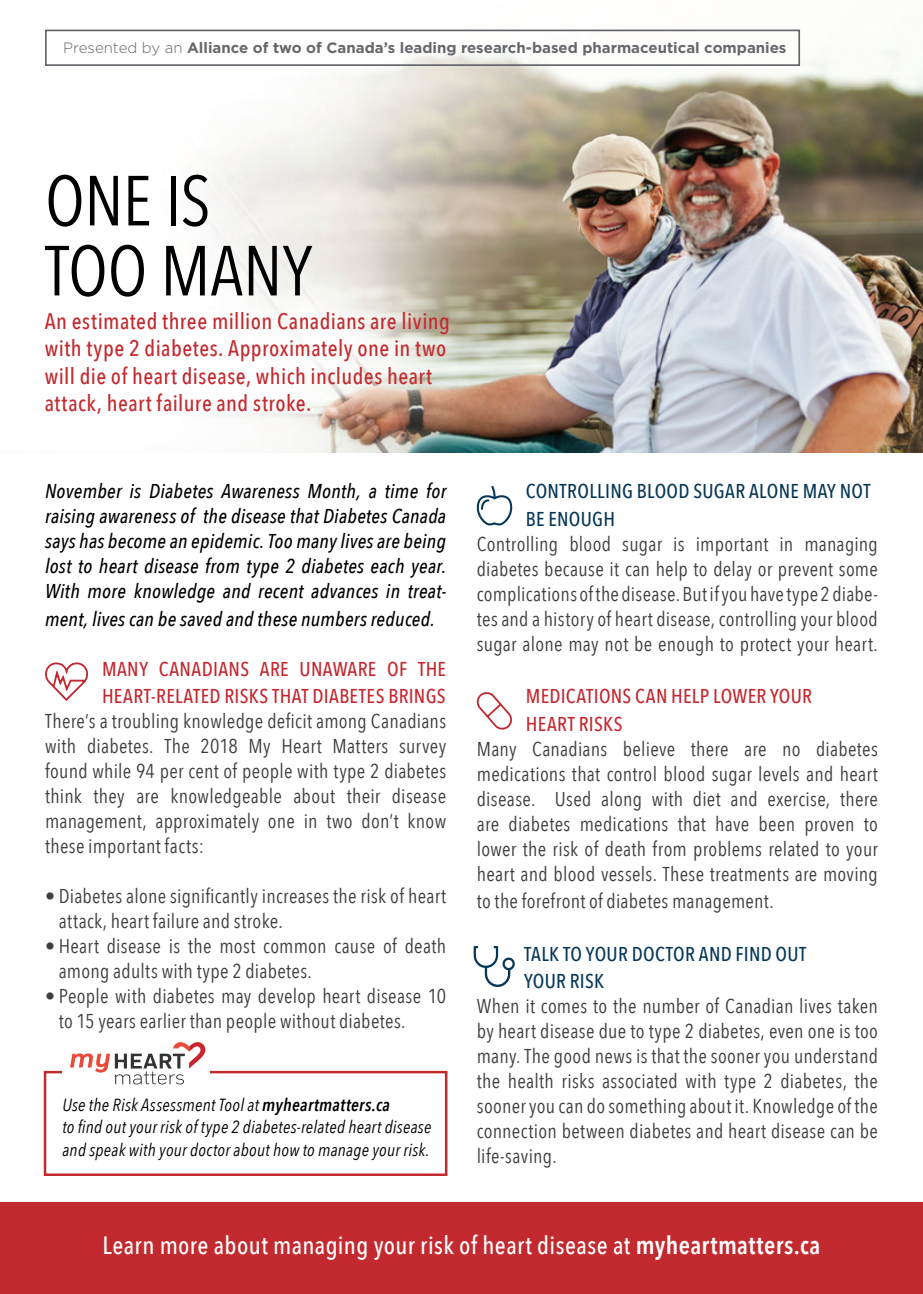
<style>
.page{position:relative;width:923px;height:1294px;background:#fff}
.page>*{position:absolute;margin:0;border:0;box-sizing:border-box;transform-origin:0 0}
.t1{font:70px/70px "Avenir Next Condensed";letter-spacing:-.01em;color:#000}
.t2{font:500 25px "Avenir Next Condensed";letter-spacing:.015em;color:#fff}
.t3{font:500 22.5px/27.5px "Avenir Next Condensed";letter-spacing:.02em;color:#c32a2f}
.t4{font:20px/25px "Avenir Next Condensed";letter-spacing:.015em;color:#3e3e3f;text-align:justify}
.t5{font:italic 500 20px/25px "Avenir Next Condensed";letter-spacing:.01em;color:#000;text-align:justify}
.t6{font:500 20px/27.5px "Avenir Next Condensed";letter-spacing:.015em;color:#c4272f}
.t7{font:500 20px/27.5px "Avenir Next Condensed";letter-spacing:.015em;color:#063756}
.t8{font:500 20px/27.5px "Avenir Next Condensed";letter-spacing:.015em;color:#063858}
.t9{font:italic 17.5px/22.5px "Avenir Next Condensed";letter-spacing:.015em;color:#000}
.t10{font:700 15px "Gotham";color:#66676c}
.s1{font-weight:300}
.s2{font-weight:600}
</style>
<div class="page">
<img style="left:45px;top:29px;width:877px;height:423px">
<div style="left:45px;top:30px;width:755px;height:36px;border:2px solid #66676c"></div>
<svg style="left:473px;top:946px;width:41px;height:41px"></svg>
<svg style="left:45px;top:662px;width:44px;height:39px"></svg>
<svg style="left:477px;top:692px;width:35px;height:38px"></svg>
<svg style="left:477px;top:486px;width:35px;height:39px"></svg>
<div style="left:0;top:1202px;width:922px;height:92px;background:#c32a2f"></div>
<div style="left:44px;top:1071px;width:403px;height:105px;border:2px solid #c32a2f"></div>
<div style="left:63px;top:1048px;width:147px;height:41px;background:#fff"></div>
<svg style="left:70px;top:1042px;width:136px;height:42px"></svg>
<p class="t10" style="left:63px;top:39px;width:725px"><span class="s1">Presented by an</span> Alliance of two of Canada’s leading research-based pharmaceutical companies</p>
<p class="t1" style="left:45px;top:163px;width:269px">ONE IS<br>TOO MANY</p>
<p class="t3" style="left:45px;top:307px;width:407px">An estimated three million Canadians are living with type 2 diabetes. Approximately one in two will die of heart disease, which includes heart attack, heart failure and stroke.</p>
<p class="t5" style="left:45px;top:479px;width:403px">November is Diabetes Awareness Month, a time for raising awareness of the disease that Diabetes Canada says has become an epidemic. Too many lives are being lost to heart disease from type 2 diabetes each year.<br>With more knowledge and recent advances in treat-</p>
<p class="t5" style="left:45px;top:606px;width:391px">ment, lives can be saved and these numbers reduced.</p>
<p class="t6" style="left:102px;top:655px;width:345px">MANY CANADIANS ARE UNAWARE OF THE<br>HEART-RELATED RISKS THAT DIABETES BRINGS</p>
<p class="t4" style="left:45px;top:708px;width:402px">There’s a troubling knowledge deficit among Canadians with diabetes. The 2018 My Heart Matters survey found while 94 per cent of people with type 2 diabetes think they are knowledgeable about their disease management, approximately one in two don’t know these important facts:</p>
<p class="t4" style="left:59px;top:883px;width:389px;text-indent:-14px">• Diabetes alone significantly increases the risk of heart attack, heart failure and stroke.</p>
<p class="t4" style="left:59px;top:933px;width:389px;text-indent:-14px">• Heart disease is the most common cause of death among adults with type 2 diabetes.</p>
<p class="t4" style="left:59px;top:983px;width:389px;text-indent:-14px">• People with diabetes may develop heart disease 10 to 15 years earlier than people without diabetes.</p>
<p class="t9" style="left:62px;top:1093px;width:370px">Use the Risk Assessment Tool at <span class="s2">myheartmatters.ca<br></span>to find out your risk of type 2 diabetes-related heart disease and speak with your doctor about how to manage your risk.</p>
<p class="t7" style="left:526px;top:477px;width:346px">CONTROLLING BLOOD SUGAR ALONE MAY NOT<br>BE ENOUGH</p>
<p class="t4" style="left:477px;top:530px;width:402px">Controlling blood sugar is important in managing diabetes because it can help to delay or prevent some complications of the disease. But if you have type 2 diabe&shy;tes and a history of heart disease, controlling your blood sugar alone may not be enough to protect your heart.</p>
<p class="t6" style="left:526px;top:682px;width:288px">MEDICATIONS CAN HELP LOWER YOUR<br>HEART RISKS</p>
<p class="t4" style="left:477px;top:735px;width:402px">Many Canadians believe there are no diabetes medications that control blood sugar levels and heart disease. Used along with diet and exercise, there are diabetes medications that have been proven to lower the risk of death from problems related to your heart and blood vessels. These treatments are moving</p>
<p class="t4" style="left:477px;top:888px;width:298px">to the forefront of diabetes management.</p>
<p class="t8" style="left:524px;top:940px;width:284px">TALK TO YOUR DOCTOR AND FIND OUT<br>YOUR RISK</p>
<p class="t4" style="left:477px;top:993px;width:402px">When it comes to the number of Canadian lives taken by heart disease due to type 2 diabetes, even one is too many. The good news is that the sooner you understand the health risks associated with type 2 diabetes, the sooner you can do something about it. Knowledge of the connection between diabetes and heart disease can be life-saving.</p>
<p class="t2" style="left:102px;top:1230px;width:719px">Learn more about managing your risk of heart disease at <span class="s2">myheartmatters.ca</span></p>
</div>
